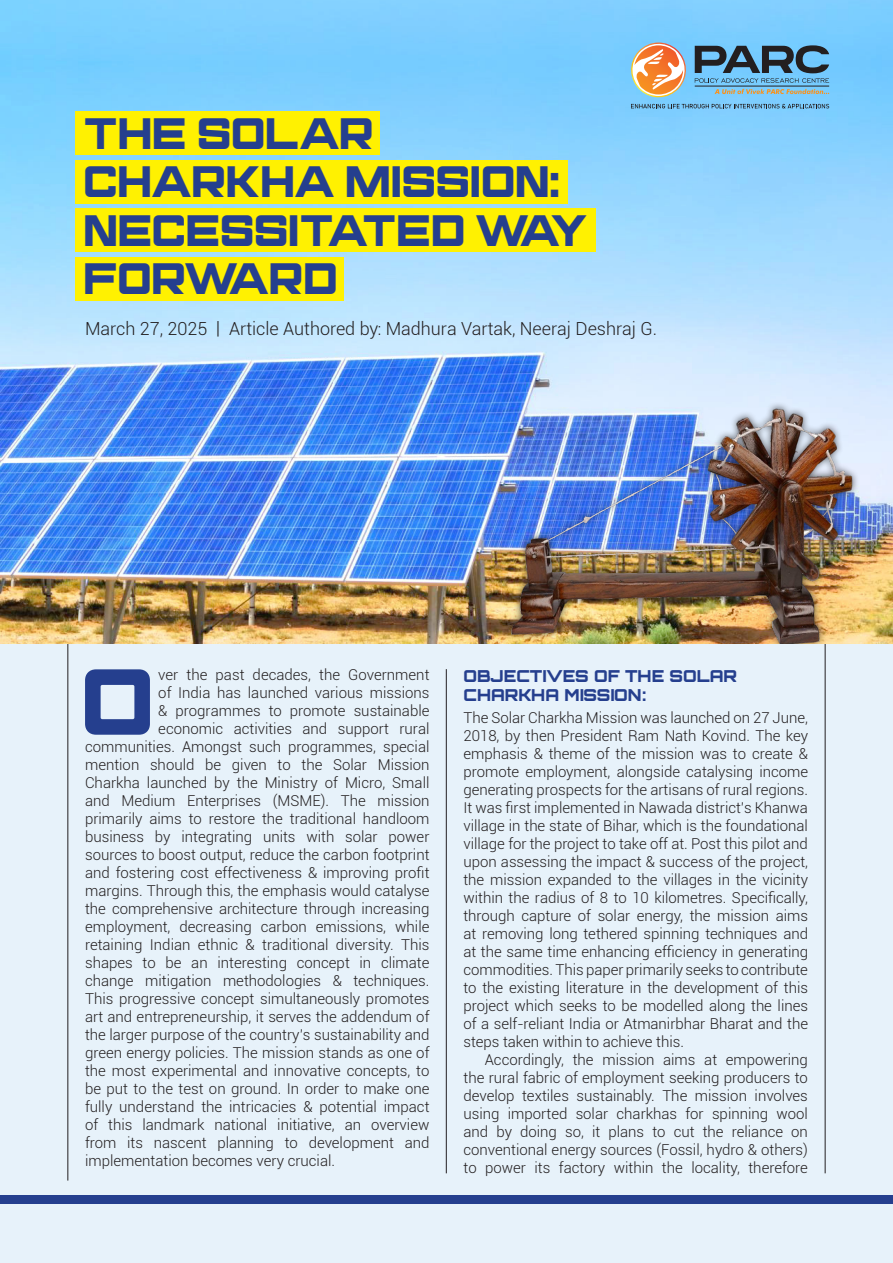
<style>
.page{position:relative;width:893px;height:1263px;background:#e7f2fa}
.page>*{position:absolute;margin:0;border:0;box-sizing:border-box;transform-origin:0 0}
.Normal__Web{font:91.35px "Nextra";color:#253f8e}
.Normal__Web-2{font:42.75px/48.4px "Nextra";letter-spacing:-.005em;color:#253f8e}
.t1{font:300 18px "Roboto";color:#231f20}
._00_SUB_HEAD{font:900 16.5px/19.5px "Orbitron";color:#253f8e}
.t2{font:300 15px/18px "Roboto";color:#231f20;text-align:justify}
</style>
<div class="page">
<hr style="left:68px;top:511px;width:1px;height:669px;background:#231f20">
<hr style="left:825px;top:511px;width:1px;height:662px;background:#231f20">
<div style="left:0;top:1195px;width:893px;height:8px;background:#253f8e"></div>
<hr style="left:446px;top:669px;width:1px;height:504px;background:#231f20">
<img style="left:0;top:61px;width:893px;height:583px">
<img style="left:508px;top:404px;width:351px;height:240px">
<svg style="left:628px;top:41px;width:201px;height:68px;background:#80a4b8"></svg>
<hr style="left:695px;top:86px;width:134px;height:1px;background:#231f20">
<div style="left:75px;top:112px;width:305px;height:43px;background:#fff101"></div>
<div style="left:75px;top:160px;width:492px;height:44px;background:#fff101"></div>
<div style="left:75px;top:209px;width:520px;height:43px;background:#fff101"></div>
<div style="left:75px;top:257px;width:269px;height:43px;background:#fff101"></div>
<p class="Normal__Web-2" style="left:83px;top:111px;width:505px">THE SOLAR<br>CHARKHA MISSION:<br>NECESSITATED WAY<br>FORWARD</p>
<p class="t1" style="left:85px;top:316px;width:574px">March 27, 2025 | Article Authored by: Madhura Vartak, Neeraj Deshraj G.</p>
<p class="Normal__Web" style="left:81px;top:657px;width:75px">O</p>
<p class="t2" style="left:158px;top:665px;width:273px">ver the past decades, the Government</p>
<p class="t2" style="left:158px;top:683px;width:273px">of India has launched various missions</p>
<p class="t2" style="left:158px;top:701px;width:273px">&amp; programmes to promote sustainable</p>
<p class="t2" style="left:158px;top:719px;width:273px">economic activities and support rural</p>
<p class="t2" style="left:85px;top:737px;width:346px">communities. Amongst such programmes, special</p>
<p class="t2" style="left:85px;top:755px;width:346px">mention should be given to the Solar Mission</p>
<p class="t2" style="left:85px;top:773px;width:346px">Charkha launched by the Ministry of Micro, Small</p>
<p class="t2" style="left:85px;top:791px;width:346px">and Medium Enterprises (MSME). The mission</p>
<p class="t2" style="left:85px;top:809px;width:346px">primarily aims to restore the traditional handloom</p>
<p class="t2" style="left:85px;top:827px;width:346px">business by integrating units with solar power</p>
<p class="t2" style="left:85px;top:845px;width:346px">sources to boost output, reduce the carbon footprint</p>
<p class="t2" style="left:85px;top:863px;width:346px">and fostering cost effectiveness &amp; improving profit</p>
<p class="t2" style="left:85px;top:881px;width:346px">margins. Through this, the emphasis would catalyse</p>
<p class="t2" style="left:85px;top:899px;width:346px">the comprehensive architecture through increasing</p>
<p class="t2" style="left:85px;top:917px;width:346px">employment, decreasing carbon emissions, while</p>
<p class="t2" style="left:85px;top:935px;width:346px">retaining Indian ethnic &amp; traditional diversity. This</p>
<p class="t2" style="left:85px;top:953px;width:346px">shapes to be an interesting concept in climate</p>
<p class="t2" style="left:85px;top:971px;width:346px">change mitigation methodologies &amp; techniques.</p>
<p class="t2" style="left:85px;top:989px;width:346px">This progressive concept simultaneously promotes</p>
<p class="t2" style="left:85px;top:1007px;width:346px">art and entrepreneurship, it serves the addendum of</p>
<p class="t2" style="left:85px;top:1025px;width:346px">the larger purpose of the country’s sustainability and</p>
<p class="t2" style="left:85px;top:1043px;width:346px">green energy policies. The mission stands as one of</p>
<p class="t2" style="left:85px;top:1061px;width:346px">the most experimental and innovative concepts, to</p>
<p class="t2" style="left:85px;top:1079px;width:346px">be put to the test on ground. In order to make one</p>
<p class="t2" style="left:85px;top:1097px;width:346px">fully understand the intricacies &amp; potential impact</p>
<p class="t2" style="left:85px;top:1115px;width:346px">of this landmark national initiative, an overview</p>
<p class="t2" style="left:85px;top:1133px;width:346px">from its nascent planning to development and</p>
<p class="t2" style="left:85px;top:1151px;width:252px">implementation becomes very crucial.</p>
<p class="_00_SUB_HEAD" style="left:463px;top:666px;width:275px">OBJECTIVES OF THE SOLAR<br>CHARKHA MISSION:</p>
<p class="t2" style="left:463px;top:708px;width:346px">The Solar Charkha Mission was launched on 27 June, 2018, by then President Ram Nath Kovind. The key emphasis &amp; theme of the mission was to create &amp; promote employment, alongside catalysing income generating prospects for the artisans of rural regions.<br>It was first implemented in Nawada district’s Khanwa village in the state of Bihar, which is the foundational village for the project to take off at. Post this pilot and upon assessing the impact &amp; success of the project, the mission expanded to the villages in the vicinity within the radius of 8 to 10 kilometres. Specifically, through capture of solar energy, the mission aims at removing long tethered spinning techniques and at the same time enhancing efficiency in generating commodities. This paper primarily seeks to contribute to the existing literature in the development of this project which seeks to be modelled along the lines of a self-reliant India or Atmanirbhar Bharat and the steps taken within to achieve this.</p>
<p class="t2" style="left:463px;top:1050px;width:346px;text-indent:21px">Accordingly, the mission aims at empowering the rural fabric of employment seeking producers to develop textiles sustainably. The mission involves using imported solar charkhas for spinning wool and by doing so, it plans to cut the reliance on conventional energy sources (Fossil, hydro &amp; others) to power its factory within the locality, therefore</p>
</div>
